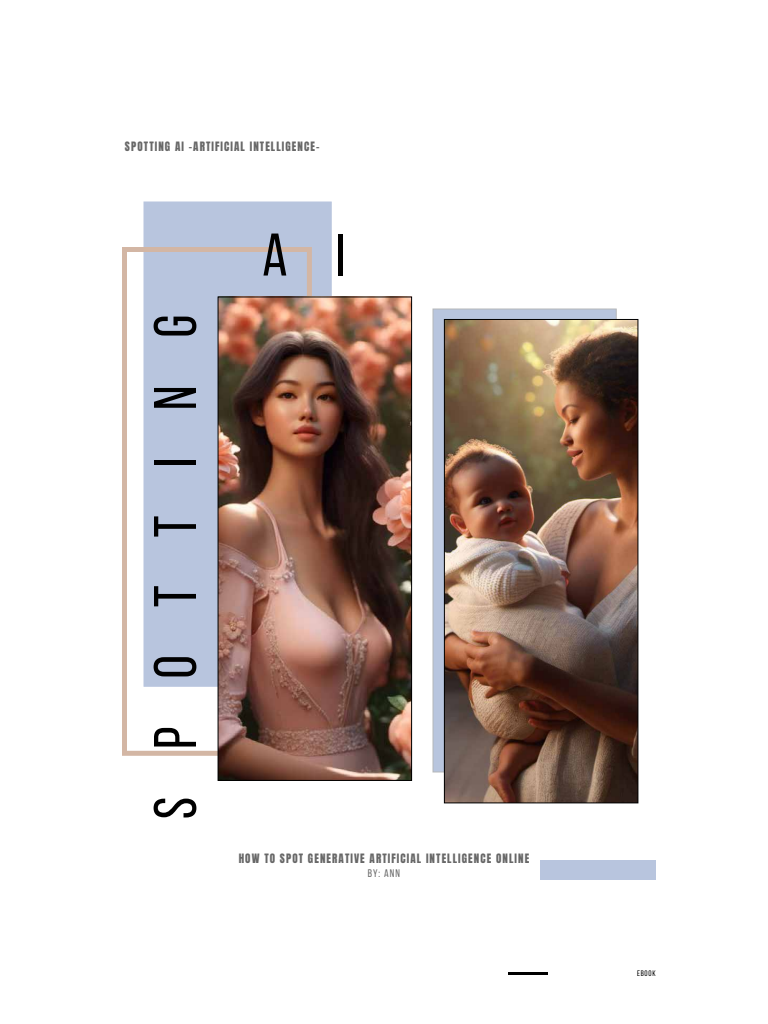
<style>
.page{position:relative;width:768px;height:1024px;background:#fff}
.page>*{position:absolute;margin:0;border:0;box-sizing:border-box;transform-origin:0 0}
.t1{font:60px "Bebas Neue";letter-spacing:.8em;color:#000}
.t2{font:11px "Anton";letter-spacing:.1em;color:#676767}
.t3{font:11px "Bebas Neue";color:#676767}
.t4{font:8px "Bebas Neue";letter-spacing:.1em;color:#000}
</style>
<div class="page">
<div style="left:144px;top:202px;width:188px;height:485px;background:#b8c5de;border:1px solid #b8c5de"></div>
<div style="left:122px;top:247px;width:190px;height:509px;border:5px solid #d3b6a4"></div>
<div style="left:432px;top:308px;width:185px;height:464px;background:#b8c5de;border:1px solid #b6b8ba"></div>
<hr style="left:508px;top:972px;width:40px;height:3px;background:#000">
<img style="left:220px;top:298px;width:190px;height:481px">
<div style="left:218px;top:296px;width:194px;height:485px;border:1px solid #000"></div>
<img style="left:446px;top:321px;width:190px;height:480px">
<div style="left:444px;top:319px;width:194px;height:484px;border:1px solid #000"></div>
<div style="left:540px;top:860px;width:116px;height:20px;background:#b8c5de"></div>
<p class="t2" style="left:125px;top:140px;width:196px">SPOTTING AI -ARTIFICIAL INTELLIGENCE-</p>
<h1 class="t1" style="left:143px;top:819px;width:506px;rotate:-90deg">SPOTTING</h1>
<h1 class="t1" style="left:262px;top:222px;width:84px">A I</h1>
<p class="t2" style="left:239px;top:853px;width:292px">HOW TO SPOT GENERATIVE ARTIFICIAL INTELLIGENCE ONLINE</p>
<p class="t3" style="left:368px;top:867px;width:34px">BY: ANN</p>
<p class="t4" style="left:637px;top:969px;width:20px">EBOOK</p>
</div>
